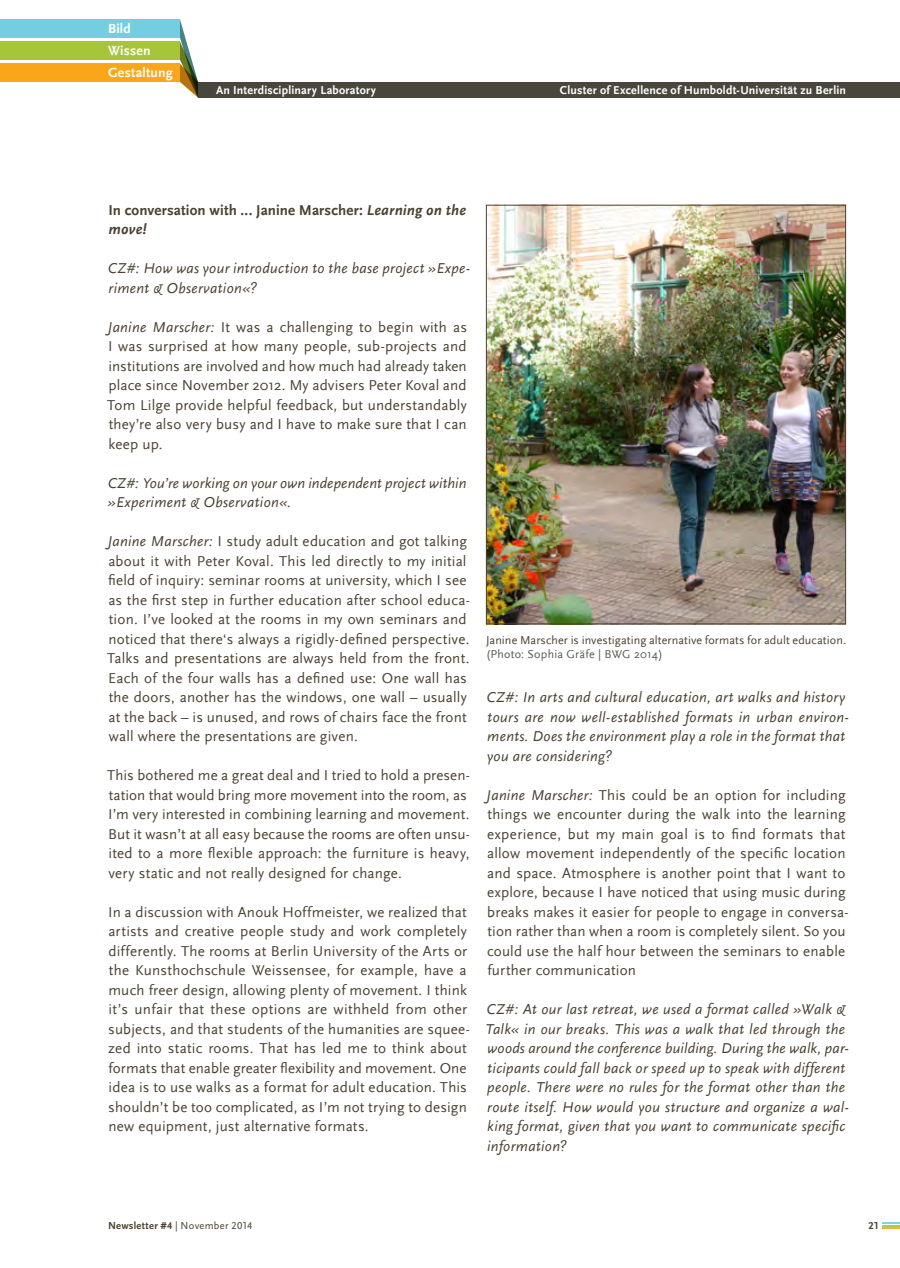
<style>
.page{position:relative;width:900px;height:1268px;background:#fff}
.page>*{position:absolute;margin:0;border:0;box-sizing:border-box;transform-origin:0 0}
.t1{font:15px/19.5px "Scala Sans";letter-spacing:.015em;color:#4a4131}
.t2{font:italic 15px/19.5px "Scala Sans";letter-spacing:.02em;color:#4a4131}
.t3{font:700 15px/19.5px "Scala Sans";letter-spacing:.005em;color:#4a4131}
.t4{font:700 13.8px "Scala Sans";letter-spacing:.015em;color:#fff}
.t5{font:700 12px "Scala Sans";letter-spacing:.02em;color:#fff}
.t6{font:12px "Scala Sans";letter-spacing:.01em;color:#4a4131}
.t7{font:12px "Scala Sans";letter-spacing:.02em;color:#5b5954}
.t8{font:10.5px "Scala Sans Regular LF";letter-spacing:.025em;color:#4a4131}
.t9{font:10.5px "Scala Sans Bold LF";color:#4a4131}
.s1{font-style:italic}
.s2{font-family:"Scala Sans Bold LF"}
</style>
<div class="page">
<svg style="left:180px;top:20px;width:18px;height:78px"></svg>
<div style="left:0;top:20px;width:180px;height:18px;background:#74cee2"></div>
<div style="left:0;top:42px;width:180px;height:18px;background:#a7c539"></div>
<div style="left:0;top:64px;width:180px;height:18px;background:#faa61a"></div>
<div style="left:198px;top:82px;width:702px;height:16px;background:#49463d"></div>
<svg style="left:882px;top:1222px;width:18px;height:6px"></svg>
<img style="left:488px;top:207px;width:356px;height:415px">
<div style="left:486px;top:205px;width:360px;height:419px;border:1px solid #4a4131"></div>
<p class="t4" style="left:108px;top:21px;width:24px">Bild</p>
<p class="t4" style="left:108px;top:43px;width:44px">Wissen</p>
<p class="t4" style="left:108px;top:66px;width:66px">Gestaltung</p>
<p class="t5" style="left:216px;top:83px;width:161px">An Interdisciplinary Laboratory</p>
<p class="t5" style="left:560px;top:83px;width:288px">Cluster of Excellence of Humboldt-Universität zu Berlin</p>
<p class="t3" style="left:108px;top:200px;width:359px">In conversation with ... Janine Marscher: <span class="s1">Learning on the move!</span></p>
<p class="t2" style="left:108px;top:259px;width:364px">CZ#: How was your introduction to the base project »Expe&shy;riment &amp; Observation«?</p>
<p class="t1" style="left:107px;top:317px;width:361px;text-align:justify"><span class="s1">Janine Marscher:</span> It was a challenging to begin with as I was surprised at how many people, sub-projects and institutions are involved and how much had already taken place since November 2012. My advisers Peter Koval and Tom Lilge provide helpful feedback, but understandably they’re also very busy and I have to make sure that I can keep up.</p>
<p class="t2" style="left:108px;top:473px;width:360px">CZ#: You’re working on your own independent project within »Experiment &amp; Observation«.</p>
<p class="t1" style="left:107px;top:532px;width:364px"><span class="s1">Janine Marscher:</span> I study adult education and got talking about it with Peter Koval. This led directly to my initial field of inquiry: seminar rooms at university, which I see as the first step in further education after school educa&shy;tion. I’ve looked at the rooms in my own seminars and noticed that there‘s always a rigidly-defined perspective.<br>Talks and presentations are always held from the front.<br>Each of the four walls has a defined use: One wall has the doors, another has the windows, one wall – usually at the back – is unused, and rows of chairs face the front wall where the presentations are given.</p>
<p class="t1" style="left:107px;top:766px;width:364px">This bothered me a great deal and I tried to hold a presen&shy;tation that would bring more movement into the room, as I’m very interested in combining learning and movement.<br>But it wasn’t at all easy because the rooms are often unsu&shy;ited to a more flexible approach: the furniture is heavy, very static and not really designed for change.</p>
<p class="t1" style="left:108px;top:902px;width:363px">In a discussion with Anouk Hoffmeister, we realized that artists and creative people study and work completely differently. The rooms at Berlin University of the Arts or the Kunsthochschule Weissensee, for example, have a much freer design, allowing plenty of movement. I think it’s unfair that these options are withheld from other subjects, and that students of the humanities are squee&shy;zed into static rooms. That has led me to think about formats that enable greater flexibility and movement. One idea is to use walks as a format for adult education. This shouldn’t be too complicated, as I’m not trying to design new equipment, just alternative formats.</p>
<p class="t6" style="left:486px;top:633px;width:362px">Janine Marscher is investigating alternative formats for adult education.</p>
<p class="t7" style="left:486px;top:648px;width:178px">(Photo: Sophia Gräfe | BWG 2014)</p>
<p class="t2" style="left:486px;top:688px;width:364px">CZ#: In arts and cultural education, art walks and history tours are now well-established formats in urban environ&shy;ments. Does the environment play a role in the format that you are considering?</p>
<p class="t1" style="left:487px;top:785px;width:364px"><span class="s1">Janine Marscher:</span> This could be an option for including things we encounter during the walk into the learning experience, but my main goal is to find formats that allow movement independently of the specific location and space. Atmosphere is another point that I want to explore, because I have noticed that using music during breaks makes it easier for people to engage in conversa&shy;tion rather than when a room is completely silent. So you could use the half hour between the seminars to enable further communication</p>
<p class="t2" style="left:485px;top:1000px;width:365px">CZ#: At our last retreat, we used a format called »Walk &amp; Talk« in our breaks. This was a walk that led through the woods around the conference building. During the walk, par&shy;ticipants could fall back or speed up to speak with different people. There were no rules for the format other than the route itself. How would you structure and organize a wal&shy;king format, given that you want to communicate specific information?</p>
<p class="t8" style="left:108px;top:1219px;width:146px"><span class="s2">Newsletter #4</span> | November 2014</p>
<p class="t9" style="left:868px;top:1219px;width:12px">21</p>
</div>
